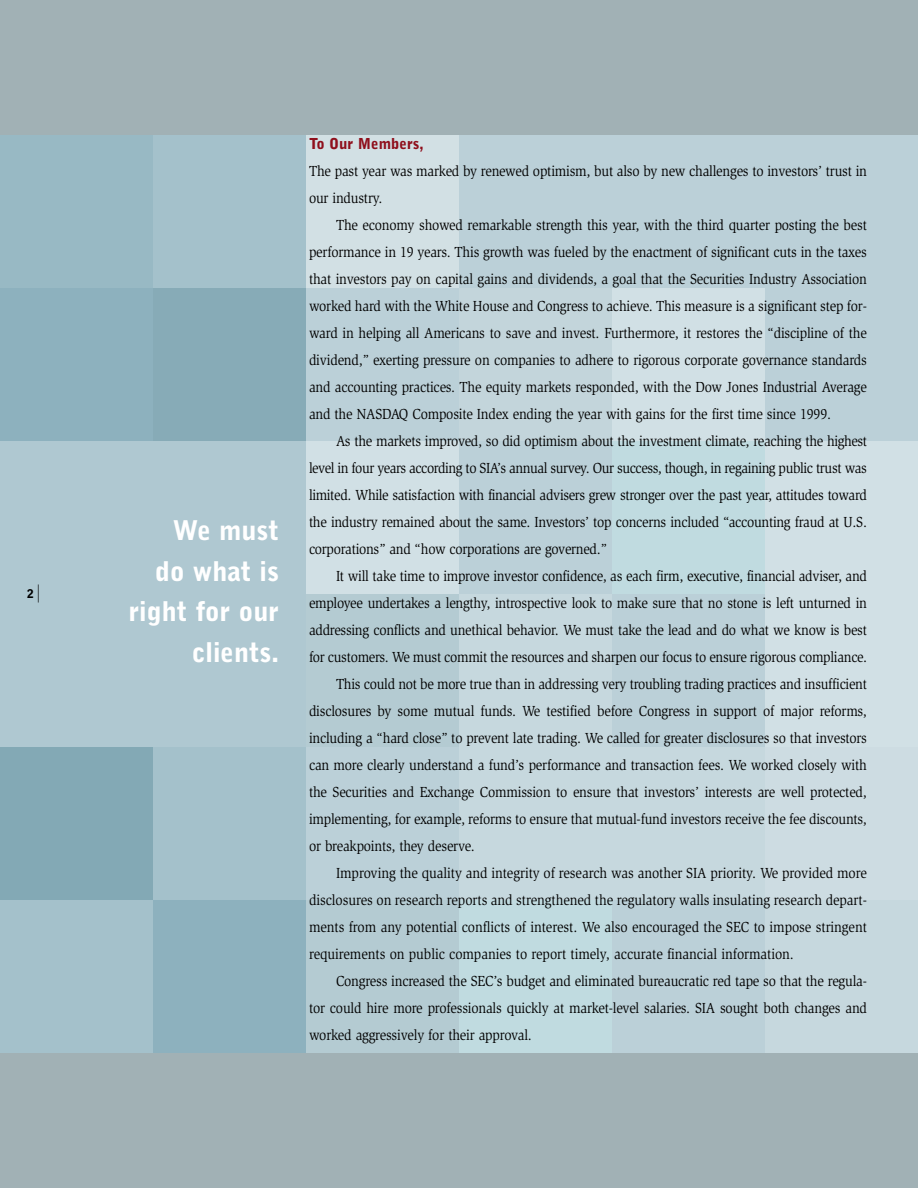
<style>
.page{position:relative;width:918px;height:1188px;background:#a1b1b5}
.page>*{position:absolute;margin:0;border:0;box-sizing:border-box;transform-origin:0 0}
.t1{font:900 27px/40.5px "Bell Gothic";color:#fff;text-align:right}
.t2{font:15px/27px "Slimbach";letter-spacing:-.015em;color:#000;text-align:justify;scale:.9 1}
.t3{font:900 15px "Bell Gothic";color:#8f0f1c}
.t4{font:900 12px "Bell Gothic";color:#000}
.s1{font-weight:300;font-size:18px}
</style>
<div class="page">
<div style="left:0;top:135px;width:153px;height:153px;background:#98b9c4"></div>
<div style="left:153px;top:135px;width:153px;height:153px;background:#a4c1cb"></div>
<div style="left:306px;top:135px;width:153px;height:153px;background:#d2e0e4"></div>
<div style="left:459px;top:135px;width:459px;height:153px;background:#bbd0d8"></div>
<div style="left:0;top:288px;width:153px;height:153px;background:#8db1be"></div>
<div style="left:153px;top:288px;width:153px;height:153px;background:#87abb7"></div>
<div style="left:306px;top:288px;width:153px;height:153px;background:#bbd0d8"></div>
<div style="left:459px;top:288px;width:153px;height:153px;background:#c3d5db"></div>
<div style="left:612px;top:288px;width:153px;height:153px;background:#d1e0e5"></div>
<div style="left:765px;top:288px;width:153px;height:153px;background:#bbd0d8"></div>
<div style="left:0;top:441px;width:306px;height:153px;background:#afc8d1"></div>
<div style="left:306px;top:441px;width:153px;height:153px;background:#d1e0e5"></div>
<div style="left:459px;top:441px;width:153px;height:153px;background:#bbd0d8"></div>
<div style="left:612px;top:441px;width:153px;height:153px;background:#c0dbe0"></div>
<div style="left:765px;top:441px;width:153px;height:153px;background:#d1e0e5"></div>
<div style="left:0;top:594px;width:306px;height:153px;background:#afc8d1"></div>
<div style="left:306px;top:594px;width:153px;height:153px;background:#b4cbd2"></div>
<div style="left:459px;top:594px;width:153px;height:153px;background:#c6d8de"></div>
<div style="left:612px;top:594px;width:153px;height:153px;background:#bbd0d8"></div>
<div style="left:765px;top:594px;width:153px;height:153px;background:#d1e0e5"></div>
<div style="left:0;top:747px;width:153px;height:153px;background:#83a9b5"></div>
<div style="left:153px;top:747px;width:153px;height:153px;background:#a4c1cb"></div>
<div style="left:306px;top:747px;width:153px;height:153px;background:#bbd0d8"></div>
<div style="left:459px;top:747px;width:306px;height:153px;background:#c6d8de"></div>
<div style="left:765px;top:747px;width:153px;height:153px;background:#cddce2"></div>
<div style="left:0;top:900px;width:153px;height:153px;background:#a4c1cb"></div>
<div style="left:153px;top:900px;width:153px;height:153px;background:#8db1be"></div>
<div style="left:306px;top:900px;width:153px;height:153px;background:#b4cbd2"></div>
<div style="left:459px;top:900px;width:153px;height:153px;background:#c0dbe0"></div>
<div style="left:612px;top:900px;width:153px;height:153px;background:#bbd0d8"></div>
<div style="left:765px;top:900px;width:153px;height:153px;background:#c6d8de"></div>
<p class="t4" style="left:27px;top:590px;width:14px">2 <span class="s1">|</span></p>
<h1 class="t1" style="left:129px;top:512px;width:152px">We must<br>do what is right for our clients.</h1>
<p class="t3" style="left:309px;top:138px;width:116px">To Our Members,</p>
<p class="t2" style="left:309px;top:159px;width:621px">The past year was marked by renewed optimism, but also by new challenges to investors’ trust in our industry.</p>
<p class="t2" style="left:309px;top:213px;width:621px;text-indent:27px">The economy showed remarkable strength this year, with the third quarter posting the best performance in 19 years. This growth was fueled by the enactment of significant cuts in the taxes that investors pay on capital gains and dividends, a goal that the Securities Industry Association worked hard with the White House and Congress to achieve. This measure is a significant step for&shy;ward in helping all Americans to save and invest. Furthermore, it restores the “discipline of the dividend,” exerting pressure on companies to adhere to rigorous corporate governance standards and accounting practices. The equity markets responded, with the Dow Jones Industrial Average and the NASDAQ Composite Index ending the year with gains for the first time since 1999.</p>
<p class="t2" style="left:309px;top:429px;width:622px;text-indent:27px">As the markets improved, so did optimism about the investment climate, reaching the highest level in four years according to SIA’s annual survey. Our success, though, in regaining public trust was limited. While satisfaction with financial advisers grew stronger over the past year, attitudes toward the industry remained about the same. Investors’ top concerns included “accounting fraud at U.S. corporations” and “how corporations are governed.”</p>
<p class="t2" style="left:336px;top:564px;width:592px">It will take time to improve investor confidence, as each firm, executive, financial adviser, and</p>
<p class="t2" style="left:309px;top:591px;width:622px">employee undertakes a lengthy, introspective look to make sure that no stone is left unturned in</p>
<p class="t2" style="left:309px;top:618px;width:622px">addressing conflicts and unethical behavior. We must take the lead and do what we know is best</p>
<p class="t2" style="left:309px;top:645px;width:622px">for customers. We must commit the resources and sharpen our focus to ensure rigorous compliance.</p>
<p class="t2" style="left:336px;top:672px;width:592px">This could not be more true than in addressing very troubling trading practices and insufficient</p>
<p class="t2" style="left:309px;top:699px;width:621px">disclosures by some mutual funds. We testified before Congress in support of major reforms,</p>
<p class="t2" style="left:309px;top:726px;width:621px">including a “hard close” to prevent late trading. We called for greater disclosures so that investors</p>
<p class="t2" style="left:309px;top:753px;width:621px">can more clearly understand a fund’s performance and transaction fees. We worked closely with</p>
<p class="t2" style="left:309px;top:780px;width:621px">the Securities and Exchange Commission to ensure that investors’ interests are well protected,</p>
<p class="t2" style="left:309px;top:807px;width:621px">implementing, for example, reforms to ensure that mutual-fund investors receive the fee discounts,</p>
<p class="t2" style="left:309px;top:834px;width:186px">or breakpoints, they deserve.</p>
<p class="t2" style="left:336px;top:861px;width:592px">Improving the quality and integrity of research was another SIA priority. We provided more</p>
<p class="t2" style="left:309px;top:888px;width:621px">disclosures on research reports and strengthened the regulatory walls insulating research depart-</p>
<p class="t2" style="left:309px;top:915px;width:621px">ments from any potential conflicts of interest. We also encouraged the SEC to impose stringent</p>
<p class="t2" style="left:309px;top:942px;width:540px">requirements on public companies to report timely, accurate financial information.</p>
<p class="t2" style="left:336px;top:969px;width:592px">Congress increased the SEC’s budget and eliminated bureaucratic red tape so that the regula-</p>
<p class="t2" style="left:309px;top:996px;width:622px">tor could hire more professionals quickly at market-level salaries. SIA sought both changes and</p>
<p class="t2" style="left:309px;top:1023px;width:249px">worked aggressively for their approval.</p>
</div>
